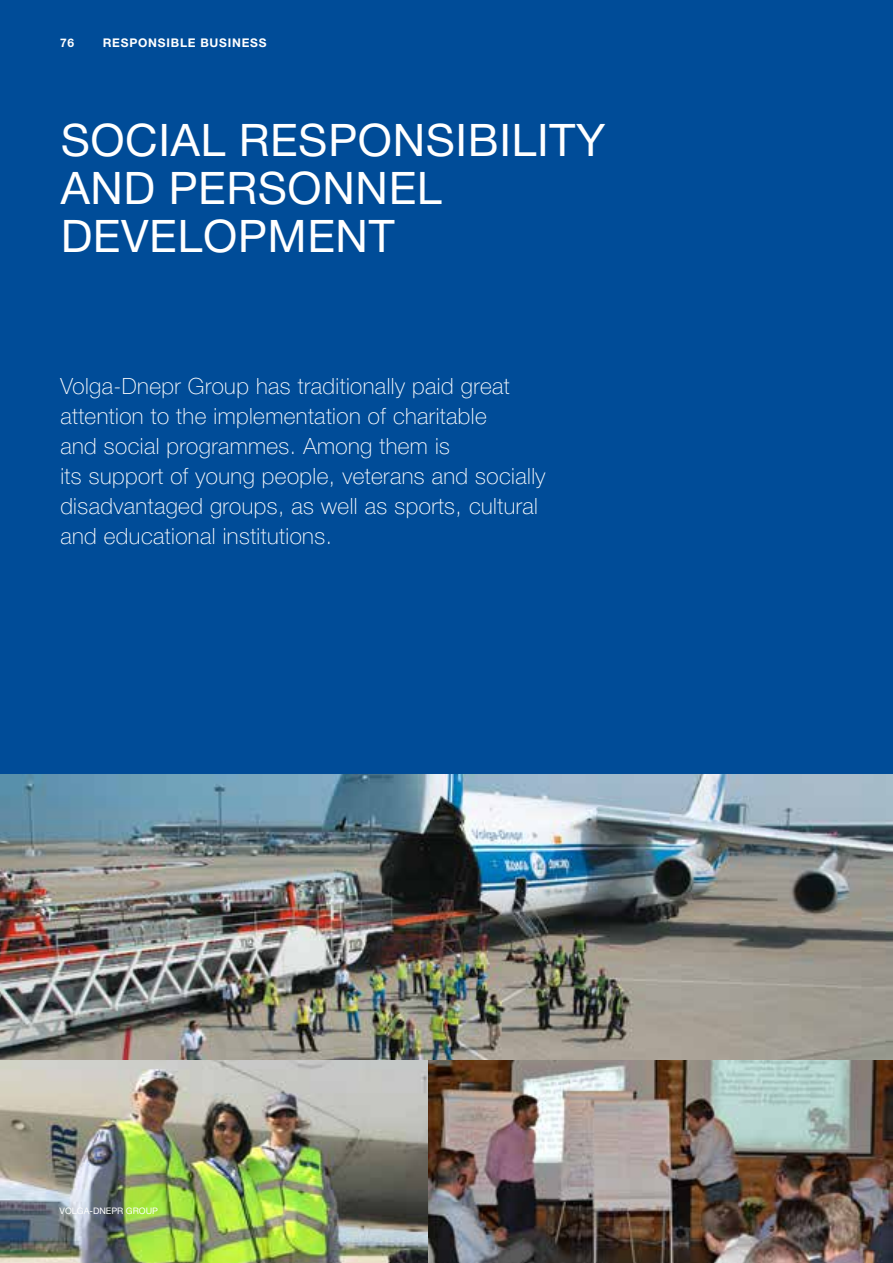
<style>
.page{position:relative;width:893px;height:1263px;background:#004c98}
.page>*{position:absolute;margin:0;border:0;box-sizing:border-box;transform-origin:0 0}
.t1{font:45px/48px "Helvetica Neue Cyr";letter-spacing:.015em;color:#fff}
.t2{font:100 22.5px/30px "Helvetica Neue Cyr";letter-spacing:.02em;color:#fff}
.t3{font:700 12px "Helvetica Neue Cyr";letter-spacing:.065em;color:#fff}
.t4{font:9px "Helvetica Neue Cyr";color:#fff}
</style>
<div class="page">
<img style="left:0;top:1060px;width:428px;height:203px">
<img style="left:428px;top:1060px;width:465px;height:203px">
<img style="left:0;top:774px;width:893px;height:286px">
<p class="t3" style="left:60px;top:37px;width:15px">76</p>
<p class="t3" style="left:103px;top:37px;width:165px">RESPONSIBLE BUSINESS</p>
<h1 class="t1" style="left:61px;top:117px;width:546px">SOCIAL RESPONSIBILITY<br>AND PERSONNEL<br>DEVELOPMENT</h1>
<p class="t2" style="left:60px;top:371px;width:487px">Volga-Dnepr Group has traditionally paid great attention to the implementation of charitable<br>and social programmes. Among them is<br>its support of young people, veterans and socially disadvantaged groups, as well as sports, cultural and educational institutions.</p>
<p class="t4" style="left:60px;top:1206px;width:100px">VOLGA-DNEPR GROUP</p>
</div>
